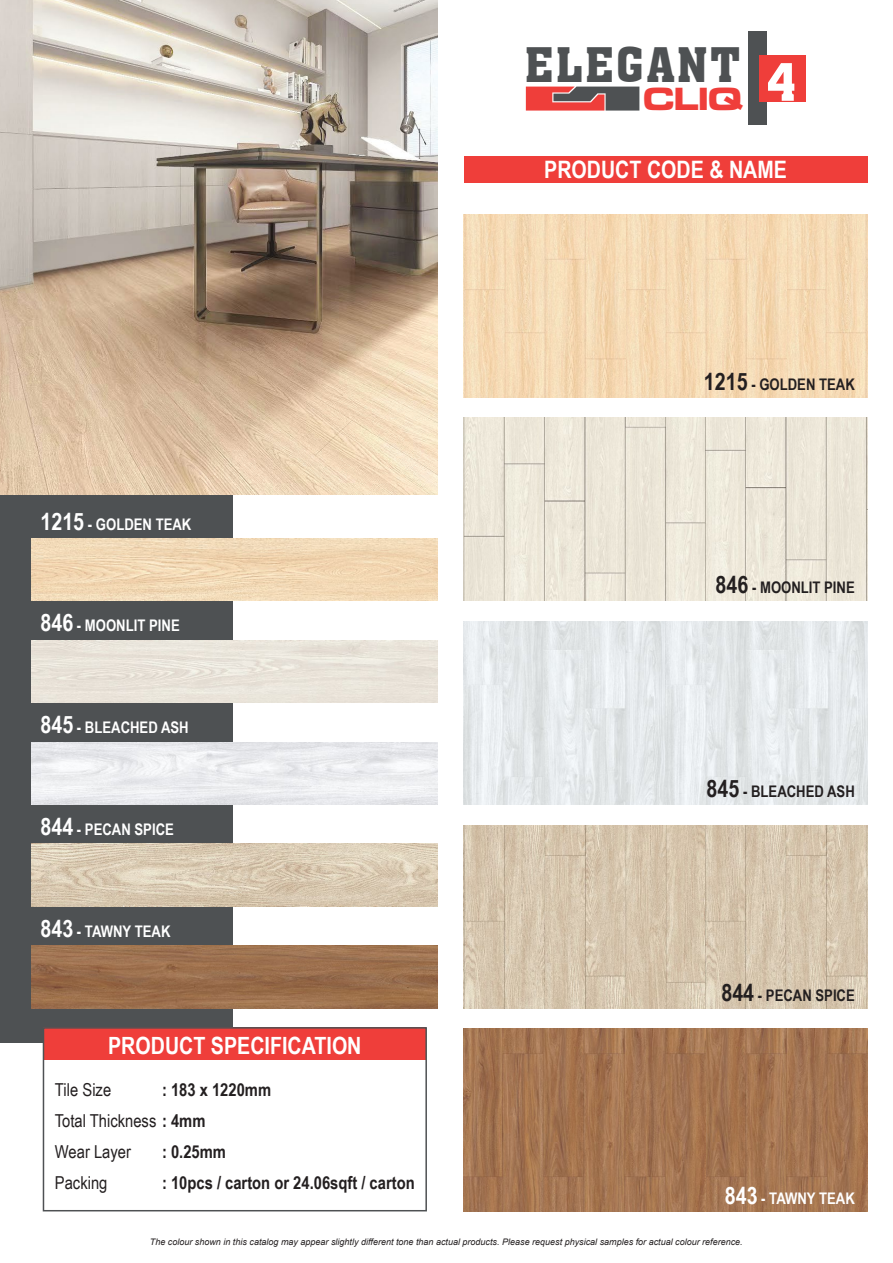
<style>
.page{position:relative;width:893px;height:1263px;background:#fff}
.page>*{position:absolute;margin:0;border:0;box-sizing:border-box;transform-origin:0 0}
.t1{font:46.35px "Aachen BT";letter-spacing:.04em;color:#4e5153}
.t2{font:33.45px "SBF M019";color:#ef3e3a}
.t3{font:700 24px "Arial Narrow";color:#fff}
.t4{font:700 23.7px "Arial Narrow";color:#fff}
.t5{font:700 17.85px/31.2px "Arial Narrow";color:#231f20}
.t6{font:17.85px/31.2px "Arial Narrow";color:#231f20}
.t7{font:700 16.05px "Arial Narrow";color:#fff}
.t8{font:700 16.05px "Arial Narrow";color:#231f20}
.t9{font:italic 9px "Arial";color:#231f20}
.s1{font-size:50.7px;color:#fff}
.s2{font-size:24px}
.s3{font-weight:700}
</style>
<div class="page">
<div style="left:0;top:0;width:233px;height:1043px;background:#4e5153"></div>
<img style="left:0;top:0;width:438px;height:495px">
<div style="left:464px;top:156px;width:404px;height:27px;background:#ef3e3a"></div>
<svg style="left:526px;top:87px;width:113px;height:24px;background:#a25352"></svg>
<div style="left:748px;top:31px;width:19px;height:94px;background:#4e5153"></div>
<div style="left:759px;top:55px;width:46px;height:47px;background:#ef3e3a"></div>
<img style="left:31px;top:946px;width:407px;height:62px">
<img style="left:31px;top:844px;width:407px;height:62px">
<img style="left:31px;top:742px;width:407px;height:62px">
<img style="left:31px;top:538px;width:407px;height:63px">
<img style="left:31px;top:640px;width:407px;height:62px">
<div style="left:43px;top:1028px;width:383px;height:32px;background:#ef3e3a"></div>
<div style="left:43px;top:1027px;width:384px;height:184px;border:2px solid #4e5153"></div>
<img style="left:786px;top:214px;width:82px;height:183px">
<img style="left:626px;top:214px;width:160px;height:183px">
<img style="left:464px;top:214px;width:162px;height:183px">
<img style="left:704px;top:418px;width:164px;height:183px">
<img style="left:464px;top:418px;width:240px;height:183px">
<img style="left:464px;top:621px;width:404px;height:183px">
<img style="left:705px;top:825px;width:163px;height:183px">
<img style="left:464px;top:825px;width:241px;height:183px">
<img style="left:705px;top:1029px;width:163px;height:182px">
<img style="left:464px;top:1029px;width:241px;height:182px">
<h1 class="t1" style="left:524px;top:36px;width:275px">ELEGANT <span class="s1">4</span></h1>
<h2 class="t2" style="left:643px;top:79px;width:102px">CLIQ</h2>
<h3 class="t3" style="left:544px;top:151px;width:244px">PRODUCT CODE &amp; NAME</h3>
<h3 class="t7" style="left:40px;top:512px;width:152px"><span class="s2">1215</span> - GOLDEN TEAK</h3>
<h3 class="t7" style="left:40px;top:614px;width:141px"><span class="s2">846</span> - MOONLIT PINE</h3>
<h3 class="t7" style="left:40px;top:715px;width:150px"><span class="s2">845</span> - BLEACHED ASH</h3>
<h3 class="t7" style="left:40px;top:817px;width:135px"><span class="s2">844</span> - PECAN SPICE</h3>
<h3 class="t7" style="left:40px;top:919px;width:132px"><span class="s2">843</span> - TAWNY TEAK</h3>
<h3 class="t4" style="left:108px;top:1028px;width:255px">PRODUCT SPECIFICATION</h3>
<h3 class="t6" style="left:55px;top:1073px;width:152px">Tile Size<br>Total Thickness <span class="s3">: 4mm<br></span>Wear Layer<br>Packing</h3>
<h3 class="t5" style="left:162px;top:1073px;width:111px">: 183 x 1220mm</h3>
<h3 class="t5" style="left:162px;top:1135px;width:254px">: 0.25mm<br>: 10pcs / carton or 24.06sqft / carton</h3>
<h3 class="t8" style="left:704px;top:372px;width:152px"><span class="s2">1215</span> - GOLDEN TEAK</h3>
<h3 class="t8" style="left:716px;top:576px;width:141px"><span class="s2">846</span> - MOONLIT PINE</h3>
<h3 class="t8" style="left:707px;top:779px;width:150px"><span class="s2">845</span> - BLEACHED ASH</h3>
<h3 class="t8" style="left:721px;top:983px;width:135px"><span class="s2">844</span> - PECAN SPICE</h3>
<h3 class="t7" style="left:725px;top:1186px;width:132px"><span class="s2">843</span> - TAWNY TEAK</h3>
<p class="t9" style="left:150px;top:1236px;width:594px">The colour shown in this catalog may appear slightly different tone than actual products. Please request physical samples for actual colour reference.</p>
</div>
